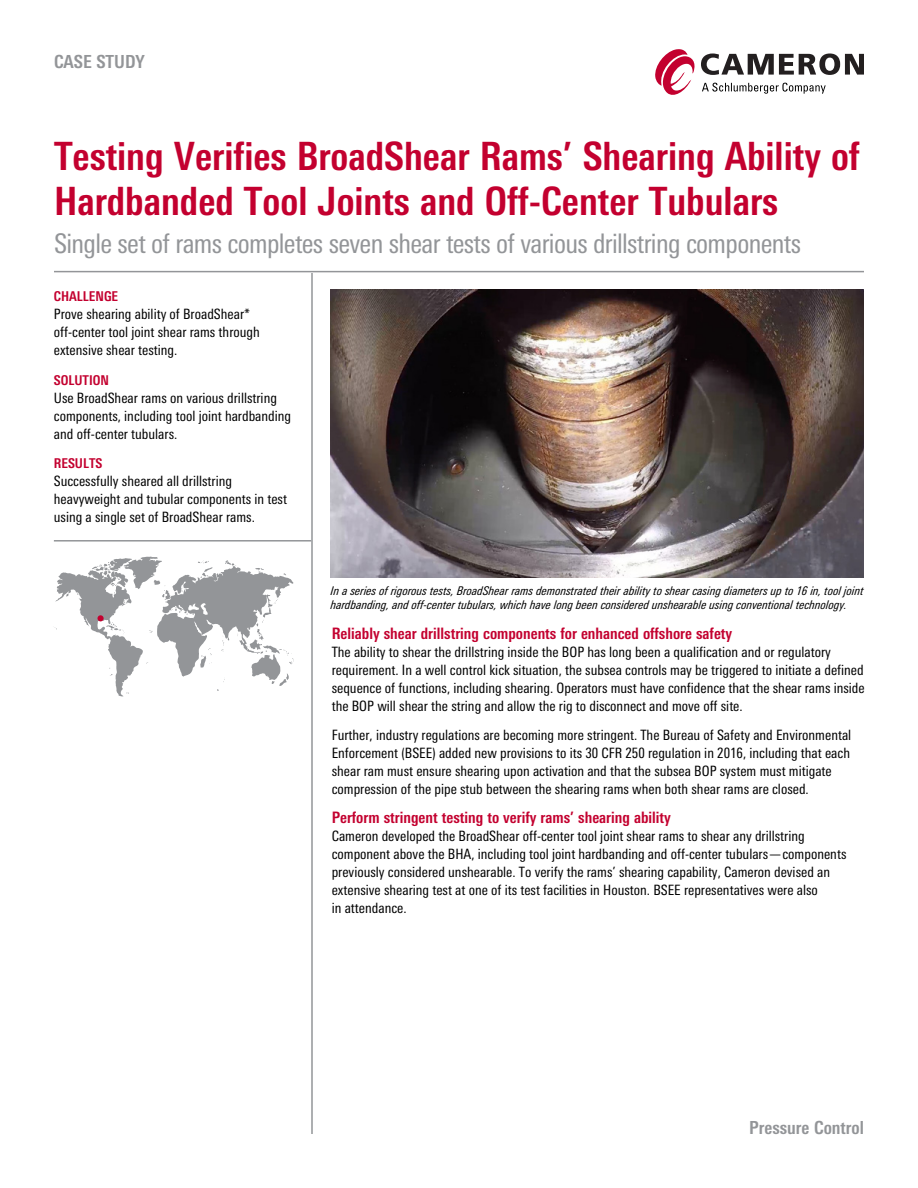
<style>
.page{position:relative;width:918px;height:1188px;background:#fff}
.page>*{position:absolute;margin:0;border:0;box-sizing:border-box;transform-origin:0 0}
.t1{font:700 condensed 39px/45px "Univers Next Pro";color:#c3002f}
.t2{font:condensed 27px "Univers Next Pro";letter-spacing:-.025em;color:#939598}
.t3{font:700 condensed 18px "Univers Next Pro";color:#939598}
.t4{font:700 condensed 15.75px "Univers Next Pro";color:#c3002f}
.t5{font:condensed 14.25px/18px "Univers Next Pro";color:#000}
.t6{font:700 condensed 13.5px "Univers Next Pro";color:#c3002f}
.t7{font:italic condensed 12px/13.5px "Univers Next Pro";color:#000}
</style>
<div class="page">
<svg style="left:655px;top:49px;width:209px;height:46px"></svg>
<hr style="left:311px;top:208px;width:2px;height:926px;background:#939598">
<hr style="left:54px;top:540px;width:257px;height:2px;background:#939598">
<svg style="left:54px;top:557px;width:239px;height:139px"></svg>
<div style="left:97px;top:615px;width:7px;height:6px;background:#c3002f;border-radius:50%"></div>
<div style="left:54px;top:141px;width:810px;height:131px;background:#fff"></div>
<hr style="left:54px;top:271px;width:810px;height:1px;background:#939598">
<img style="left:331px;top:289px;width:533px;height:288px">
<p class="t3" style="left:54px;top:50px;width:92px">CASE STUDY</p>
<h1 class="t1" style="left:54px;top:134px;width:807px">Testing Verifies BroadShear Rams’ Shearing Ability of<br>Hardbanded Tool Joints and Off-Center Tubulars</h1>
<h2 class="t2" style="left:54px;top:228px;width:749px">Single set of rams completes seven shear tests of various drillstring components</h2>
<p class="t6" style="left:54px;top:288px;width:66px">CHALLENGE</p>
<p class="t5" style="left:54px;top:305px;width:207px">Prove shearing ability of BroadShear* off-center tool joint shear rams through extensive shear testing.</p>
<p class="t6" style="left:54px;top:372px;width:57px">SOLUTION</p>
<p class="t5" style="left:54px;top:388px;width:239px">Use BroadShear rams on various drillstring components, including tool joint hardbanding and off-center tubulars.</p>
<p class="t6" style="left:54px;top:455px;width:50px">RESULTS</p>
<p class="t5" style="left:54px;top:472px;width:235px">Successfully sheared all drillstring heavyweight and tubular components in test using a single set of BroadShear rams.</p>
<p class="t7" style="left:331px;top:584px;width:535px">In a series of rigorous tests, BroadShear rams demonstrated their ability to shear casing diameters up to 16 in, tool joint hardbanding, and off-center tubulars, which have long been considered unshearable using conventional technology.</p>
<p class="t4" style="left:332px;top:624px;width:402px">Reliably shear drillstring components for enhanced offshore safety</p>
<p class="t5" style="left:332px;top:643px;width:535px">The ability to shear the drillstring inside the BOP has long been a qualification and or regulatory requirement. In a well control kick situation, the subsea controls may be triggered to initiate a defined sequence of functions, including shearing. Operators must have confidence that the shear rams inside the BOP will shear the string and allow the rig to disconnect and move off site.</p>
<p class="t5" style="left:332px;top:726px;width:521px">Further, industry regulations are becoming more stringent. The Bureau of Safety and Environmental Enforcement (BSEE) added new provisions to its 30 CFR 250 regulation in 2016, including that each shear ram must ensure shearing upon activation and that the subsea BOP system must mitigate compression of the pipe stub between the shearing rams when both shear rams are closed.</p>
<p class="t4" style="left:332px;top:809px;width:341px">Perform stringent testing to verify rams’ shearing ability</p>
<p class="t5" style="left:332px;top:827px;width:516px">Cameron developed the BroadShear off-center tool joint shear rams to shear any drillstring component above the BHA, including tool joint hardbanding and off-center tubulars—components previously considered unshearable. To verify the rams’ shearing capability, Cameron devised an extensive shearing test at one of its test facilities in Houston. BSEE representatives were also<br>in attendance.</p>
<p class="t3" style="left:749px;top:1117px;width:116px">Pressure Control</p>
</div>
